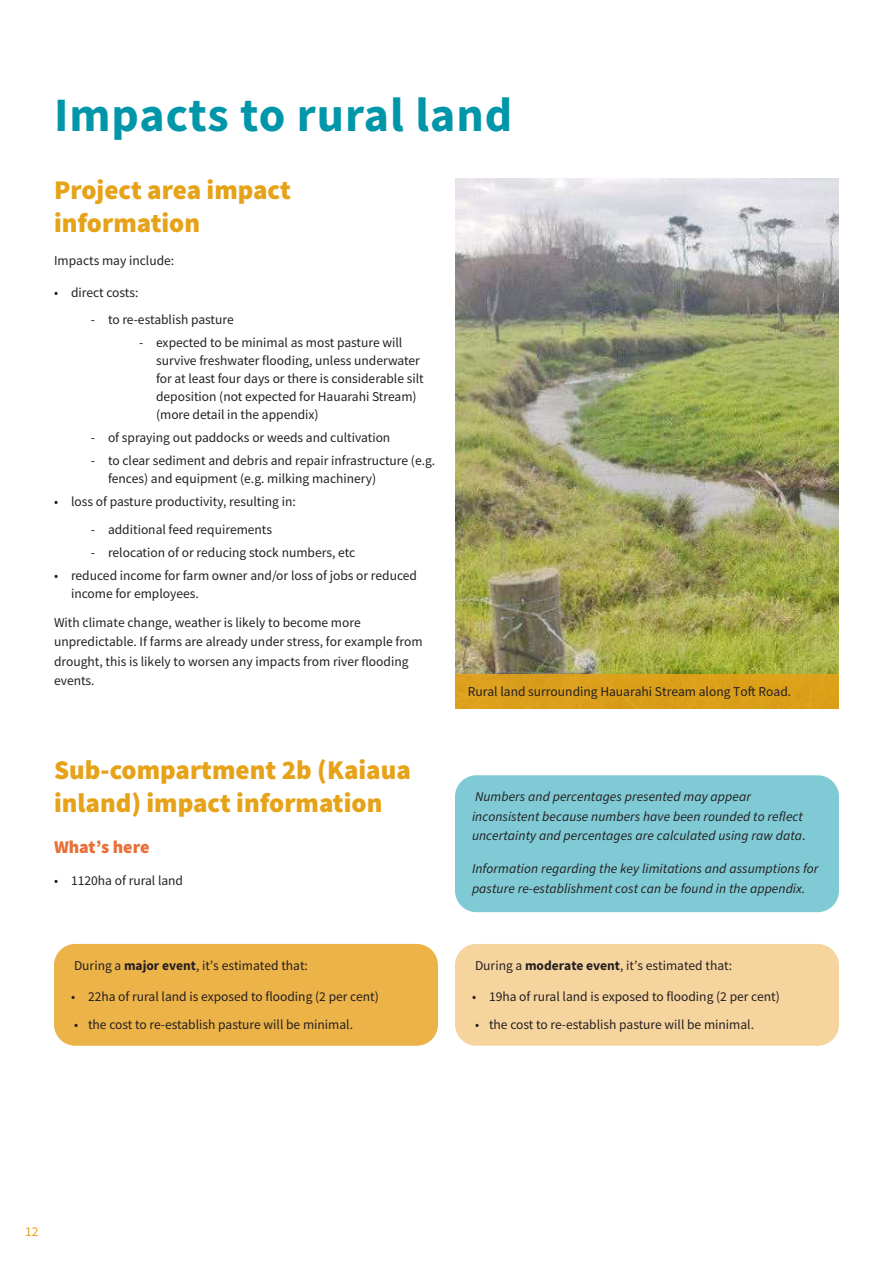
<style>
.page{position:relative;width:893px;height:1263px;background:#fff}
.page>*{position:absolute;margin:0;border:0;box-sizing:border-box;transform-origin:0 0}
.t1{font:700 48px "Source Sans Pro";letter-spacing:.02em;color:#0096aa}
.t2{font:900 27px/33px "Source Sans Pro";color:#e6a218}
.t3{font:900 18px "Source Sans Pro";color:#e87038}
.t4{font:13.5px/18px "Source Sans Pro";color:#231f20}
.t5{font:italic 13.5px/19.5px "Source Sans Pro";letter-spacing:.005em;color:#231f20}
.t6{font:13.5px "Source Sans Pro";color:#e6a218}
.s1{font-weight:700}
.s2{font-style:normal}
</style>
<div class="page">
<img style="left:455px;top:179px;width:384px;height:495px">
<div style="left:455px;top:674px;width:384px;height:34px;background:#dc9f1a"></div>
<div style="left:54px;top:944px;width:384px;height:102px;background:#ecb349;border-radius:21px"></div>
<div style="left:455px;top:944px;width:384px;height:102px;background:#f6d49e;border-radius:21px"></div>
<div style="left:455px;top:775px;width:384px;height:137px;background:#80cad5;border-radius:21px"></div>
<h1 class="t1" style="left:54px;top:83px;width:460px">Impacts to rural land</h1>
<h2 class="t2" style="left:54px;top:173px;width:238px">Project area impact information</h2>
<p class="t4" style="left:54px;top:251px;width:122px">Impacts may include:</p>
<p class="t4" style="left:54px;top:283px;width:86px">• direct costs:</p>
<p class="t4" style="left:91px;top:310px;width:144px">- to re-establish pasture</p>
<p class="t4" style="left:156px;top:333px;width:269px;text-indent:-17px">- expected to be minimal as most pasture will survive freshwater flooding, unless underwater for at least four days or there is considerable silt deposition (not expected for Hauarahi Stream) (more detail in the appendix)</p>
<p class="t4" style="left:91px;top:429px;width:301px">- of spraying out paddocks or weeds and cultivation</p>
<p class="t4" style="left:108px;top:452px;width:329px;text-indent:-17px">- to clear sediment and debris and repair infrastructure (e.g. fences) and equipment (e.g. milking machinery)</p>
<p class="t4" style="left:54px;top:493px;width:243px">• loss of pasture productivity, resulting in:</p>
<p class="t4" style="left:91px;top:520px;width:183px">- additional feed requirements</p>
<p class="t4" style="left:91px;top:543px;width:266px">- relocation of or reducing stock numbers, etc</p>
<p class="t4" style="left:71px;top:566px;width:348px;text-indent:-17px">• reduced income for farm owner and/or loss of jobs or reduced income for employees.</p>
<p class="t4" style="left:54px;top:612px;width:370px;line-height:19.5px">With climate change, weather is likely to become more unpredictable. If farms are already under stress, for example from drought, this is likely to worsen any impacts from river flooding events.</p>
<p class="t4" style="left:468px;top:682px;width:325px">Rural land surrounding Hauarahi Stream along Toft Road.</p>
<h2 class="t2" style="left:54px;top:753px;width:358px">Sub-compartment 2b (Kaiaua inland) impact information</h2>
<h3 class="t3" style="left:54px;top:834px;width:97px">What’s here</h3>
<p class="t4" style="left:54px;top:871px;width:131px">• 1120ha of rural land</p>
<p class="t4" style="left:74px;top:956px;width:235px">During a <span class="s1">major event</span>, it’s estimated that:</p>
<p class="t4" style="left:71px;top:988px;width:309px">• 22ha of rural land is exposed to flooding (2 per cent)</p>
<p class="t4" style="left:74px;top:1015px;width:281px">• the cost to re-establish pasture will be minimal.</p>
<p class="t5" style="left:472px;top:787px;width:335px">Numbers and percentages presented may appear inconsistent because numbers have been rounded to reflect uncertainty and percentages are calculated using raw data<span class="s2">.</span></p>
<p class="t5" style="left:472px;top:859px;width:348px">Information regarding the key limitations and assumptions for pasture re-establishment cost can be found in the appendix.</p>
<p class="t4" style="left:475px;top:956px;width:259px">During a <span class="s1">moderate event</span>, it’s estimated that:</p>
<p class="t4" style="left:472px;top:988px;width:309px">• 19ha of rural land is exposed to flooding (2 per cent)</p>
<p class="t4" style="left:475px;top:1015px;width:281px">• the cost to re-establish pasture will be minimal.</p>
<p class="t6" style="left:25px;top:1223px;width:15px">12</p>
</div>
